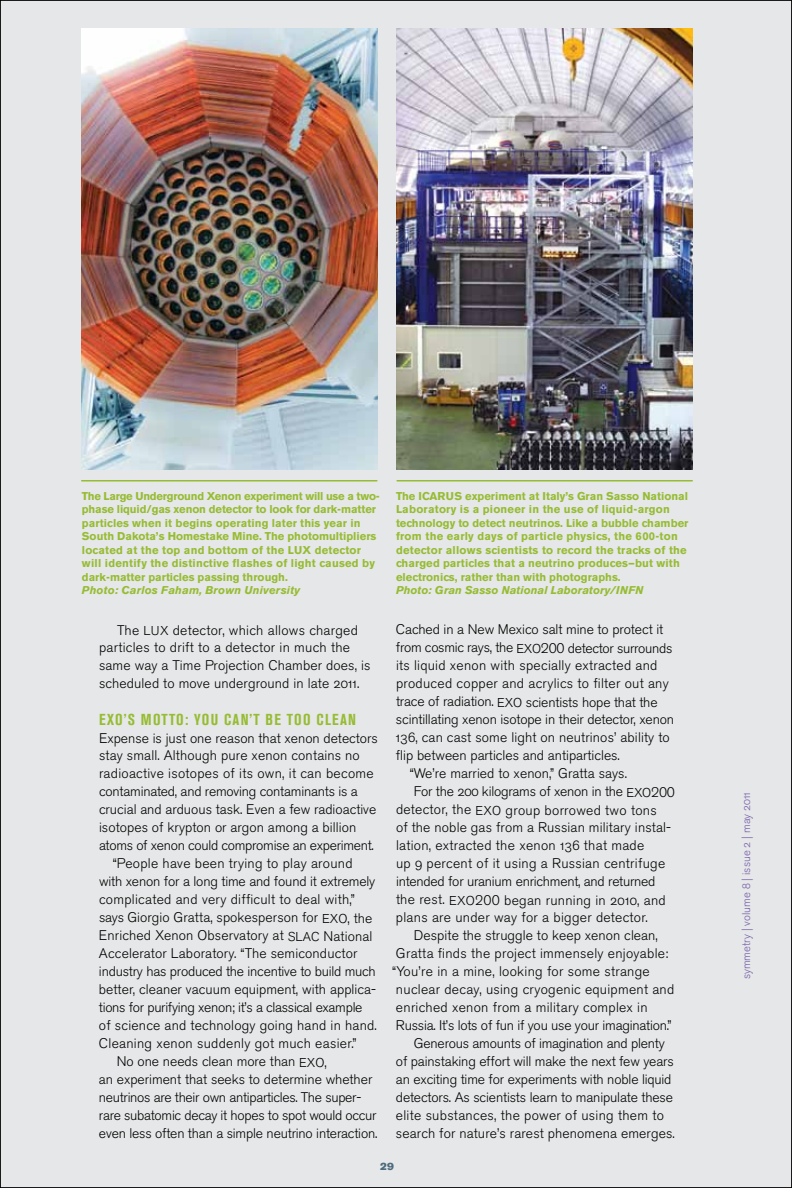
<style>
.page{position:relative;width:792px;height:1188px;background:#e6e7e8}
.page>*{position:absolute;margin:0;border:0;box-sizing:border-box;transform-origin:0 0}
.t1{font:700 condensed 15.75px "Akzidenz Grotesk BE";letter-spacing:.08em;color:#96bc33}
.t2{font:13.8px/18px "Akzidenz Grotesk BE Light Os F";letter-spacing:.005em;color:#000}
.t3{font:13.8px "Akzidenz Grotesk BE Light Os F";letter-spacing:-.015em;color:#000}
.t4{font:13.8px "Akzidenz Grotesk BE Light Os F";letter-spacing:-.02em;color:#000}
.t5{font:700 11.25px/13.5px "Akzidenz Grotesk BE";letter-spacing:.01em;color:#96bc33}
.t6{font:italic 700 11.25px "Akzidenz Grotesk BE";letter-spacing:.005em;color:#96bc33}
.t7{font:11.25px "Akzidenz Grotesk BE Light Os F";color:#765ea9}
.t8{font:10.5px "Akzidenz Grotesk BE Super";color:#4e6c7e}
.s1{font-size:12.75px}
.s2{font-family:"Akzidenz Grotesk BE";font-weight:300;font-size:12.75px}
.s3{font-family:"Akzidenz Grotesk BE";font-weight:300}
</style>
<div class="page">
<img style="left:81px;top:29px;width:297px;height:441px">
<hr style="left:82px;top:480px;width:295px;height:2px;background:#96bc33">
<hr style="left:397px;top:480px;width:295px;height:2px;background:#96bc33">
<img style="left:396px;top:29px;width:297px;height:441px">
<p class="t5" style="left:82px;top:489px;width:299px">The Large Underground Xenon experiment will use a two&shy;phase liquid/gas xenon detector to look for dark-matter particles when it begins operating later this year in South Dakota’s Homestake Mine. The photomultipliers located at the top and bottom of the LUX detector will identify the distinctive flashes of light caused by dark-matter particles passing through.</p>
<p class="t6" style="left:82px;top:583px;width:220px">Photo: Carlos Faham, Brown University</p>
<p class="t2" style="left:99px;top:621px;width:273px;text-indent:18px">The <span class="s1">LUX</span> detector, which allows charged particles to drift to a detector in much the same way a Time Projection Chamber does, is scheduled to move underground in late 2011.</p>
<p class="t1" style="left:99px;top:710px;width:259px">EXO’S MOTTO: YOU CAN’T BE TOO CLEAN</p>
<p class="t2" style="left:99px;top:729px;width:280px">Expense is just one reason that xenon detectors</p>
<p class="t2" style="left:99px;top:747px;width:262px">stay small. Although pure xenon contains no</p>
<p class="t2" style="left:99px;top:765px;width:276px">radioactive isotopes of its own, it can become</p>
<p class="t3" style="left:99px;top:784px;width:260px">contaminated, and removing contaminants is a</p>
<p class="t2" style="left:99px;top:801px;width:279px">crucial and arduous task. Even a few radioactive</p>
<p class="t2" style="left:99px;top:819px;width:259px">isotopes of krypton or argon among a billion</p>
<p class="t4" style="left:99px;top:838px;width:276px">atoms of xenon could compromise an experiment.</p>
<p class="t2" style="left:113px;top:855px;width:241px">“People have been trying to play around</p>
<p class="t2" style="left:99px;top:873px;width:278px">with xenon for a long time and found it extremely</p>
<p class="t2" style="left:99px;top:891px;width:257px">complicated and very difficult to deal with,”</p>
<p class="t2" style="left:99px;top:909px;width:275px">says Giorgio Gratta, spokesperson for <span class="s1">EXO</span>, the</p>
<p class="t2" style="left:99px;top:927px;width:275px">Enriched Xenon Observatory at <span class="s1">SLAC</span> National</p>
<p class="t2" style="left:99px;top:945px;width:260px">Accelerator Laboratory. “The semiconductor</p>
<p class="t3" style="left:99px;top:964px;width:278px">industry has produced the incentive to build much</p>
<p class="t2" style="left:99px;top:981px;width:279px">better, cleaner vacuum equipment, with applica-</p>
<p class="t4" style="left:99px;top:1000px;width:265px">tions for purifying xenon; it’s a classical example</p>
<p class="t2" style="left:99px;top:1017px;width:279px">of science and technology going hand in hand.</p>
<p class="t2" style="left:99px;top:1035px;width:259px">Cleaning xenon suddenly got much easier.”</p>
<p class="t2" style="left:117px;top:1053px;width:211px">No one needs clean more than <span class="s1">EXO</span>,</p>
<p class="t2" style="left:99px;top:1071px;width:275px">an experiment that seeks to determine whether</p>
<p class="t4" style="left:99px;top:1090px;width:264px">neutrinos are their own antiparticles. The super-</p>
<p class="t4" style="left:99px;top:1108px;width:279px">rare subatomic decay it hopes to spot would occur</p>
<p class="t2" style="left:99px;top:1125px;width:280px">even less often than a simple neutrino interaction.</p>
<p class="t5" style="left:396px;top:489px;width:294px">The ICARUS experiment at Italy’s Gran Sasso National Laboratory is a pioneer in the use of liquid-argon technology to detect neutrinos. Like a bubble chamber from the early days of particle physics, the 600-ton detector allows scientists to record the tracks of the charged particles that a neutrino produces—but with electronics, rather than with photographs.</p>
<p class="t6" style="left:396px;top:583px;width:249px">Photo: Gran Sasso National Laboratory/INFN</p>
<p class="t2" style="left:396px;top:621px;width:269px">Cached in a New Mexico salt mine to protect it</p>
<p class="t4" style="left:396px;top:640px;width:278px">from cosmic rays, the <span class="s2">EXO</span><span class="s3">200</span> detector surrounds</p>
<p class="t2" style="left:396px;top:657px;width:263px">its liquid xenon with specially extracted and</p>
<p class="t2" style="left:396px;top:675px;width:274px">produced copper and acrylics to filter out any</p>
<p class="t2" style="left:396px;top:693px;width:263px">trace of radiation. <span class="s1">EXO</span> scientists hope that the</p>
<p class="t2" style="left:396px;top:711px;width:280px">scintillating xenon isotope in their detector, xenon</p>
<p class="t2" style="left:396px;top:729px;width:275px">136, can cast some light on neutrinos’ ability to</p>
<p class="t2" style="left:396px;top:747px;width:225px">flip between particles and antiparticles.</p>
<p class="t2" style="left:410px;top:765px;width:219px">“We’re married to xenon,” Gratta says.</p>
<p class="t3" style="left:414px;top:784px;width:263px">For the 200 kilograms of xenon in the <span class="s2">EXO</span><span class="s3">200</span></p>
<p class="t2" style="left:396px;top:801px;width:262px">detector, the <span class="s1">EXO</span> group borrowed two tons</p>
<p class="t2" style="left:396px;top:819px;width:277px">of the noble gas from a Russian military instal-</p>
<p class="t2" style="left:396px;top:837px;width:250px">lation, extracted the xenon 136 that made</p>
<p class="t2" style="left:396px;top:855px;width:271px">up 9 percent of it using a Russian centrifuge</p>
<p class="t3" style="left:396px;top:874px;width:261px">intended for uranium enrichment, and returned</p>
<p class="t2" style="left:396px;top:891px;width:271px">the rest. <span class="s2">EXO</span><span class="s3">200</span> began running in 2010, and</p>
<p class="t2" style="left:396px;top:909px;width:253px">plans are under way for a bigger detector.</p>
<p class="t2" style="left:414px;top:927px;width:245px">Despite the struggle to keep xenon clean,</p>
<p class="t2" style="left:396px;top:945px;width:274px">Gratta finds the project immensely enjoyable:</p>
<p class="t2" style="left:392px;top:963px;width:259px">“You’re in a mine, looking for some strange</p>
<p class="t2" style="left:396px;top:981px;width:280px">nuclear decay, using cryogenic equipment and</p>
<p class="t2" style="left:396px;top:999px;width:253px">enriched xenon from a military complex in</p>
<p class="t3" style="left:396px;top:1018px;width:277px">Russia. It’s lots of fun if you use your imagination.”</p>
<p class="t3" style="left:414px;top:1036px;width:252px">Generous amounts of imagination and plenty</p>
<p class="t2" style="left:396px;top:1053px;width:279px">of painstaking effort will make the next few years</p>
<p class="t2" style="left:396px;top:1071px;width:277px">an exciting time for experiments with noble liquid</p>
<p class="t2" style="left:396px;top:1089px;width:278px">detectors. As scientists learn to manipulate these</p>
<p class="t2" style="left:396px;top:1107px;width:269px">elite substances, the power of using them to</p>
<p class="t2" style="left:396px;top:1125px;width:280px">search for nature’s rarest phenomena emerges.</p>
<p class="t8" style="left:380px;top:1160px;width:15px">29</p>
<p class="t7" style="left:740px;top:979px;width:189px;rotate:-90deg">symmetry | volume 8 | issue 2 | may 2011</p>
</div>
